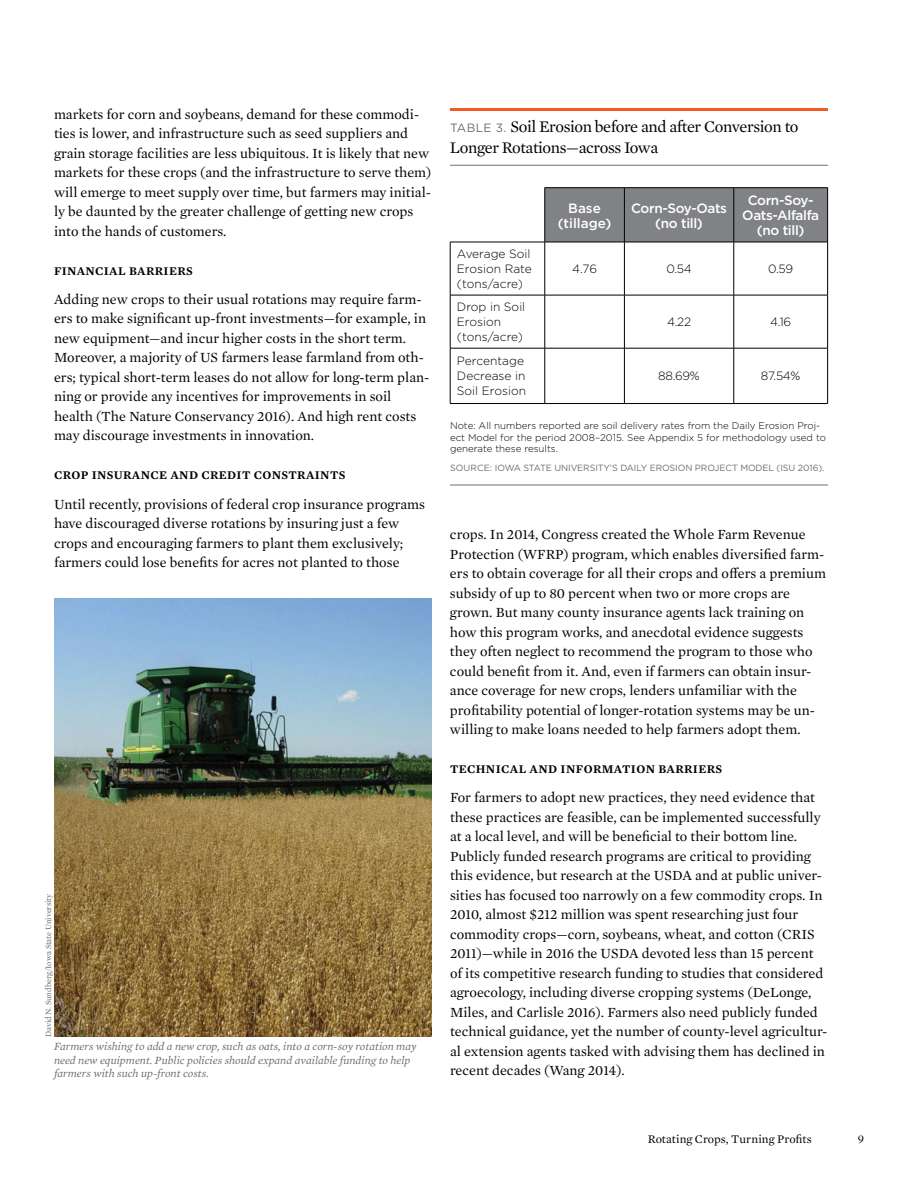
<style>
.page{position:relative;width:918px;height:1188px;background:#fff}
.page>*{position:absolute;margin:0;border:0;box-sizing:border-box;transform-origin:0 0}
.Figure_table_main_ti{font:16.5px/21px "Mercury Text G1";letter-spacing:-.025em;color:#000}
.Body_text_1st___last{font:14.25px/19.5px "Mercury Text G1";color:#000}
.First-level_subhead{font:500 13.5px/15px "Gotham";letter-spacing:-.025em;color:#fff;text-align:center}
.First-level_subhead-2{font:500 13.5px/15px "Gotham";color:#fff;text-align:center}
.First-level_subhead-3{font:300 12px/15px "Gotham";color:#000}
.Second-level_subhead{font:600 12px "Mercury Text G1";letter-spacing:.03em;color:#000}
.t1{font:12px "Mercury Text G1";color:#000}
.Photo_caption_text{font:italic 11.25px/13.5px "Mercury Text G1";color:#6d6e71}
.Figure_table_note{font:300 9.75px/11.2px "Gotham";color:#000}
.Figure_table_source{font:9px "Gotham";letter-spacing:-.01em;color:#6d6e71}
.Photo_credits{font:8.25px "Mercury Text G1";letter-spacing:-.02em;color:#6d6e71}
.s1{font-family:"Gotham";font-size:12px;color:#6d6e71}
</style>
<div class="page">
<div style="left:546px;top:188px;width:281px;height:54px;background:#808285"></div>
<hr style="left:545px;top:242px;width:1px;height:53px;background:#000">
<hr style="left:624px;top:242px;width:1px;height:53px;background:#000">
<hr style="left:734px;top:242px;width:1px;height:53px;background:#000">
<hr style="left:450px;top:295px;width:95px;height:1px;background:#000">
<hr style="left:545px;top:295px;width:79px;height:1px;background:#000">
<hr style="left:545px;top:295px;width:1px;height:53px;background:#000">
<hr style="left:624px;top:295px;width:110px;height:1px;background:#000">
<hr style="left:624px;top:295px;width:1px;height:53px;background:#000">
<hr style="left:734px;top:295px;width:94px;height:1px;background:#000">
<hr style="left:734px;top:295px;width:1px;height:53px;background:#000">
<hr style="left:450px;top:348px;width:95px;height:1px;background:#000">
<hr style="left:545px;top:348px;width:79px;height:1px;background:#000">
<hr style="left:545px;top:348px;width:1px;height:55px;background:#000">
<hr style="left:624px;top:348px;width:110px;height:1px;background:#000">
<hr style="left:624px;top:348px;width:1px;height:55px;background:#000">
<hr style="left:734px;top:348px;width:94px;height:1px;background:#000">
<hr style="left:734px;top:348px;width:1px;height:55px;background:#000">
<hr style="left:624px;top:188px;width:1px;height:54px;background:#000">
<hr style="left:734px;top:188px;width:1px;height:54px;background:#000">
<hr style="left:545px;top:242px;width:79px;height:1px;background:#000">
<hr style="left:624px;top:242px;width:110px;height:1px;background:#000">
<hr style="left:734px;top:242px;width:94px;height:1px;background:#000">
<hr style="left:545px;top:187px;width:79px;height:1px;background:#000">
<hr style="left:624px;top:187px;width:110px;height:1px;background:#000">
<hr style="left:734px;top:187px;width:94px;height:1px;background:#000">
<hr style="left:827px;top:188px;width:1px;height:54px;background:#000">
<hr style="left:450px;top:242px;width:1px;height:53px;background:#000">
<hr style="left:827px;top:242px;width:1px;height:53px;background:#000">
<hr style="left:450px;top:295px;width:1px;height:53px;background:#000">
<hr style="left:827px;top:295px;width:1px;height:53px;background:#000">
<hr style="left:450px;top:348px;width:1px;height:55px;background:#000">
<hr style="left:827px;top:348px;width:1px;height:55px;background:#000">
<hr style="left:450px;top:403px;width:95px;height:1px;background:#000">
<hr style="left:545px;top:403px;width:79px;height:1px;background:#000">
<hr style="left:624px;top:403px;width:110px;height:1px;background:#000">
<hr style="left:734px;top:403px;width:94px;height:1px;background:#000">
<hr style="left:545px;top:188px;width:1px;height:54px;background:#000">
<hr style="left:450px;top:242px;width:95px;height:1px;background:#000">
<hr style="left:450px;top:108px;width:378px;height:3px;background:#f15a22">
<hr style="left:450px;top:165px;width:378px;height:1px;background:#6d6e71">
<hr style="left:450px;top:485px;width:378px;height:1px;background:#6d6e71">
<img style="left:54px;top:598px;width:378px;height:439px">
<p class="Body_text_1st___last" style="left:54px;top:103px;width:379px">markets for corn and soybeans, demand for these commodi&shy;ties is lower, and infrastructure such as seed suppliers and grain storage facilities are less ubiquitous. It is likely that new markets for these crops (and the infrastructure to serve them) will emerge to meet supply over time, but farmers may initial&shy;ly be daunted by the greater challenge of getting new crops into the hands of customers.</p>
<p class="Second-level_subhead" style="left:54px;top:262px;width:140px">FINANCIAL BARRIERS</p>
<p class="Body_text_1st___last" style="left:54px;top:289px;width:377px">Adding new crops to their usual rotations may require farm&shy;ers to make significant up-front investments—for example, in new equipment—and incur higher costs in the short term.<br>Moreover, a majority of US farmers lease farmland from oth&shy;ers; typical short-term leases do not allow for long-term plan&shy;ning or provide any incentives for improvements in soil health (The Nature Conservancy 2016). And high rent costs may discourage investments in innovation.</p>
<p class="Second-level_subhead" style="left:54px;top:466px;width:293px">CROP INSURANCE AND CREDIT CONSTRAINTS</p>
<p class="Body_text_1st___last" style="left:54px;top:493px;width:373px">Until recently, provisions of federal crop insurance programs have discouraged diverse rotations by insuring just a few crops and encouraging farmers to plant them exclusively; farmers could lose benefits for acres not planted to those</p>
<p class="Photo_credits" style="left:43px;top:1037px;width:144px;rotate:-90deg">David N. Sundberg/Iowa State University</p>
<p class="Photo_caption_text" style="left:54px;top:1039px;width:364px">Farmers wishing to add a new crop, such as oats, into a corn-soy rotation may need new equipment. Public policies should expand available funding to help farmers with such up-front costs.</p>
<p class="Figure_table_main_ti" style="left:450px;top:115px;width:350px"><span class="s1">TABLE 3.</span> Soil Erosion before and after Conversion to<br>Longer Rotations—across Iowa</p>
<p class="First-level_subhead-3" style="left:457px;top:246px;width:76px;text-align:justify">Average Soil Erosion Rate (tons/acre)</p>
<p class="First-level_subhead-3" style="left:457px;top:299px;width:70px">Drop in Soil<br>Erosion (tons/acre)</p>
<p class="First-level_subhead-3" style="left:457px;top:352px;width:71px">Percentage<br>Decrease in<br>Soil Erosion</p>
<p class="First-level_subhead-2" style="left:558px;top:200px;width:55px">Base (tillage)</p>
<p class="First-level_subhead" style="left:631px;top:200px;width:97px">Corn-Soy-Oats (no till)</p>
<p class="First-level_subhead" style="left:742px;top:193px;width:78px">Corn-Soy-<br>Oats-Alfalfa (no till)</p>
<p class="First-level_subhead-3" style="left:572px;top:261px;width:26px">4.76</p>
<p class="First-level_subhead-3" style="left:666px;top:261px;width:27px">0.54</p>
<p class="First-level_subhead-3" style="left:768px;top:261px;width:27px">0.59</p>
<p class="First-level_subhead-3" style="left:667px;top:314px;width:25px">4.22</p>
<p class="First-level_subhead-3" style="left:770px;top:314px;width:22px">4.16</p>
<p class="First-level_subhead-3" style="left:658px;top:367px;width:43px">88.69%</p>
<p class="First-level_subhead-3" style="left:761px;top:367px;width:41px">87.54%</p>
<p class="Figure_table_note" style="left:450px;top:420px;width:378px">Note: All numbers reported are soil delivery rates from the Daily Erosion Proj&shy;ect Model for the period 2008–2015. See Appendix 5 for methodology used to generate these results.</p>
<p class="Figure_table_source" style="left:450px;top:462px;width:376px">SOURCE: IOWA STATE UNIVERSITY’S DAILY EROSION PROJECT MODEL (ISU 2016).</p>
<p class="Body_text_1st___last" style="left:450px;top:524px;width:378px">crops. In 2014, Congress created the Whole Farm Revenue Protection (WFRP) program, which enables diversified farm&shy;ers to obtain coverage for all their crops and offers a premium subsidy of up to 80 percent when two or more crops are grown. But many county insurance agents lack training on how this program works, and anecdotal evidence suggests they often neglect to recommend the program to those who could benefit from it. And, even if farmers can obtain insur&shy;ance coverage for new crops, lenders unfamiliar with the profitability potential of longer-rotation systems may be un&shy;willing to make loans needed to help farmers adopt them.</p>
<p class="Second-level_subhead" style="left:450px;top:760px;width:274px">TECHNICAL AND INFORMATION BARRIERS</p>
<p class="Body_text_1st___last" style="left:450px;top:787px;width:379px">For farmers to adopt new practices, they need evidence that these practices are feasible, can be implemented successfully at a local level, and will be beneficial to their bottom line.<br>Publicly funded research programs are critical to providing this evidence, but research at the USDA and at public univer&shy;sities has focused too narrowly on a few commodity crops. In 2010, almost $212 million was spent researching just four commodity crops—corn, soybeans, wheat, and cotton (CRIS 2011)—while in 2016 the USDA devoted less than 15 percent of its competitive research funding to studies that considered agroecology, including diverse cropping systems (DeLonge, Miles, and Carlisle 2016). Farmers also need publicly funded technical guidance, yet the number of county-level agricultur&shy;al extension agents tasked with advising them has declined in recent decades (Wang 2014).</p>
<p class="t1" style="left:648px;top:1130px;width:166px">Rotating Crops, Turning Profits</p>
<p class="t1" style="left:858px;top:1130px;width:8px">9</p>
</div>
